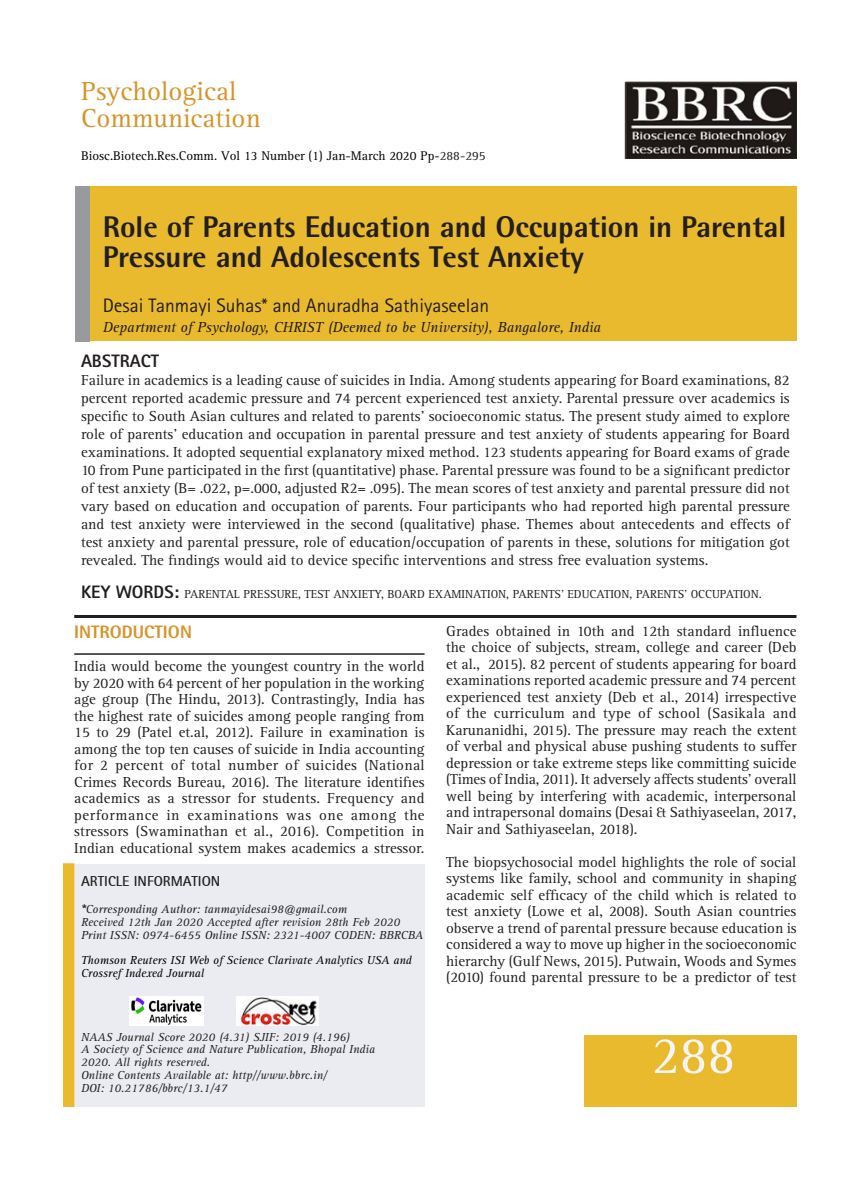
<style>
.page{position:relative;width:864px;height:1188px;background:#fff}
.page>*{position:absolute;margin:0;border:0;box-sizing:border-box;transform-origin:0 0}
.Body_text{font:54px "Rotis Serif Std";color:#f6f6f7}
.Body_text-2{font:800 30px/30px "Rotis Semi Sans Std";color:#231f20}
.Body_text-3{font:27px "Rotis Serif Std";color:#d69429}
.Body_text-4{font:19.5px "Rotis Sans Serif Std";color:#231f20}
.Body_text-5{font:800 18px "Rotis Semi Sans Std";color:#d69429}
.Body_text-6{font:800 18px "Rotis Sans Serif Std";color:#231f20}
.Body_text-7{font:15px/16.5px "Rotis Serif Std";color:#231f20;text-align:justify}
.Body_text-8{font:italic 15px "Rotis Serif Std";color:#231f20}
.Body_text-9{font:700 14.55px "Rotis Sans Serif 65";color:#231f20}
.Body_text-10{font:13.05px "Rotis Serif Std";color:#000}
.Body_text-11{font:italic 12px/12.8px "Rotis Serif Std";color:#231f20}
.Body_text-12{font:12px "Rotis Serif Std";color:#231f20}
.Body_text-13{font:italic 12px/12.8px "Rotis Serif Std";color:#000}
.s1{color:#231f20}
.s2{font-family:"Rotis Sans Serif Std";font-weight:800;font-size:18px}
.s3{font-style:italic}
.s4{font-family:"Arial";font-weight:700}
</style>
<div class="page">
<img style="left:625px;top:81px;width:171px;height:77px">
<div style="left:89px;top:186px;width:707px;height:154px;background:#eaba2e"></div>
<div style="left:75px;top:186px;width:15px;height:156px;background:#989a9d"></div>
<div style="left:584px;top:1035px;width:212px;height:72px;background:#eaba2e"></div>
<div style="left:75px;top:864px;width:350px;height:242px;background:#eaecf2"></div>
<img style="left:237px;top:997px;width:81px;height:29px">
<img style="left:130px;top:997px;width:73px;height:29px">
<div style="left:63px;top:863px;width:11px;height:244px;background:#eaba2e"></div>
<hr style="left:74px;top:653px;width:351px;height:2px;background:#231f20">
<hr style="left:74px;top:615px;width:722px;height:3px;background:#231f20">
<p class="Body_text-3" style="left:81px;top:75px;width:157px">Psychological</p>
<p class="Body_text-3" style="left:81px;top:102px;width:181px">Communication</p>
<p class="Body_text-10" style="left:81px;top:148px;width:406px">Biosc.Biotech.Res.Comm. Vol 13 Number (1) Jan-March 2020 Pp-<span class="s1">288-295</span></p>
<p class="Body_text-2" style="left:103px;top:212px;width:685px">Role of Parents Education and Occupation in Parental<br>Pressure and Adolescents Test Anxiety</p>
<p class="Body_text-4" style="left:103px;top:294px;width:388px">Desai Tanmayi Suhas* and Anuradha Sathiyaseelan</p>
<p class="Body_text-8" style="left:103px;top:318px;width:500px">Department of Psychology, CHRIST (Deemed to be University), Bangalore, India</p>
<p class="Body_text-6" style="left:81px;top:349px;width:80px">ABSTRACT</p>
<p class="Body_text-7" style="left:81px;top:371px;width:710px;line-height:18px">Failure in academics is a leading cause of suicides in India. Among students appearing for Board examinations, 82 percent reported academic pressure and 74 percent experienced test anxiety. Parental pressure over academics is specific to South Asian cultures and related to parents’ socioeconomic status. The present study aimed to explore role of parents’ education and occupation in parental pressure and test anxiety of students appearing for Board examinations. It adopted sequential explanatory mixed method. 123 students appearing for Board exams of grade 10 from Pune participated in the first (quantitative) phase. Parental pressure was found to be a significant predictor of test anxiety (B= .022, p=.000, adjusted R2= .095). The mean scores of test anxiety and parental pressure did not vary based on education and occupation of parents. Four participants who had reported high parental pressure and test anxiety were interviewed in the second (qualitative) phase. Themes about antecedents and effects of test anxiety and parental pressure, role of education/occupation of parents in these, solutions for mitigation got revealed. The findings would aid to device specific interventions and stress free evaluation systems.</p>
<p class="Body_text-12" style="left:81px;top:587px;width:683px"><span class="s2">KEY WORDS:</span> PARENTAL PRESSURE, TEST ANXIETY, BOARD EXAMINATION, PARENTS’ EDUCATION, PARENTS’ OCCUPATION<span class="s3">.</span></p>
<p class="Body_text-5" style="left:74px;top:621px;width:119px">INTRODUCTION</p>
<p class="Body_text-7" style="left:74px;top:658px;width:352px">India would become the youngest country in the world by 2020 with 64 percent of her population in the working age group (The Hindu, 2013). Contrastingly, India has the highest rate of suicides among people ranging from 15 to 29 (Patel et.al, 2012). Failure in examination is among the top ten causes of suicide in India accounting for 2 percent of total number of suicides (National Crimes Records Bureau, 2016). The literature identifies academics as a stressor for students. Frequency and performance in examinations was one among the stressors (Swaminathan et al., 2016). Competition in Indian educational system makes academics a stressor.</p>
<p class="Body_text-9" style="left:81px;top:872px;width:141px">ARTICLE INFORMATION</p>
<p class="Body_text-11" style="left:81px;top:903px;width:267px"><span class="s4">*</span>Corresponding Author: tanmayidesai98@gmail.com</p>
<p class="Body_text-11" style="left:81px;top:916px;width:320px">Received 12th Jan 2020 Accepted after revision 28th Feb 2020</p>
<p class="Body_text-11" style="left:81px;top:929px;width:344px">Print ISSN: 0974-6455 Online ISSN: 2321-4007 CODEN: BBRCBA</p>
<p class="Body_text-13" style="left:81px;top:954px;width:332px">Thomson Reuters ISI Web of Science Clarivate Analytics USA and<br>Crossref Indexed Journal</p>
<p class="Body_text-11" style="left:81px;top:1031px;width:296px">NAAS Journal Score 2020 (4.31) SJIF: 2019 (4.196)<br>A Society of Science and Nature Publication, Bhopal India 2020. All rights reserved.<br>Online Contents Available at: http//www.bbrc.in/<br>DOI: 10.21786/bbrc/13.1/47</p>
<p class="Body_text-7" style="left:446px;top:623px;width:352px">Grades obtained in 10th and 12th standard influence the choice of subjects, stream, college and career (Deb et al., 2015). 82 percent of students appearing for board examinations reported academic pressure and 74 percent experienced test anxiety (Deb et al., 2014) irrespective of the curriculum and type of school (Sasikala and Karunanidhi, 2015). The pressure may reach the extent of verbal and physical abuse pushing students to suffer depression or take extreme steps like committing suicide (Times of India, 2011). It adversely affects students’ overall well being by interfering with academic, interpersonal and intrapersonal domains (Desai &amp; Sathiyaseelan, 2017, Nair and Sathiyaseelan, 2018).</p>
<p class="Body_text-7" style="left:446px;top:854px;width:352px">The biopsychosocial model highlights the role of social systems like family, school and community in shaping academic self efficacy of the child which is related to test anxiety (Lowe et al, 2008). South Asian countries observe a trend of parental pressure because education is considered a way to move up higher in the socioeconomic hierarchy (Gulf News, 2015). Putwain, Woods and Symes (2010) found parental pressure to be a predictor of test</p>
<p class="Body_text" style="left:651px;top:1024px;width:86px">288</p>
</div>
